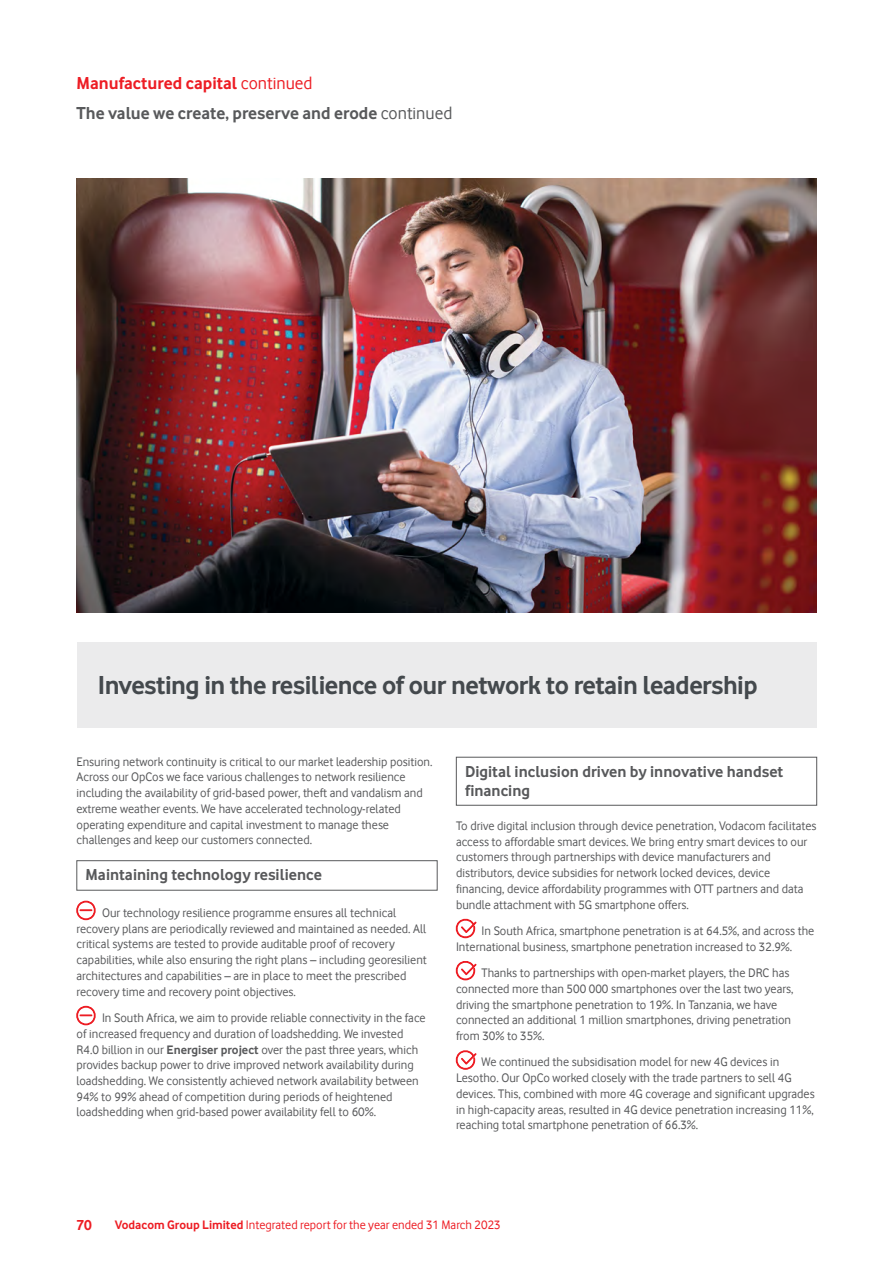
<style>
.page{position:relative;width:893px;height:1263px;background:#fff}
.page>*{position:absolute;margin:0;border:0;box-sizing:border-box;transform-origin:0 0}
.t1{font:700 27px "Vodafone Rg";letter-spacing:-.02em;color:#44494d}
.t2{font:700 18px "Vodafone Rg";color:#58595b}
.t3{font:700 18px "Vodafone Rg";color:#ed1d24}
.t4{font:700 16.5px/19.5px "Vodafone Rg";color:#58595b}
.t5{font:700 15px "Vodafone Rg";color:#ed1d24}
.t6{font:12.75px/15.8px "Vodafone Rg";color:#58595b}
.t7{font:12.75px "Vodafone Rg";color:#ed1d24}
.s1{font-weight:400}
.s2{font-weight:700}
</style>
<div class="page">
<div style="left:77px;top:860px;width:360px;height:30px;border:1px solid #58595b"></div>
<svg style="left:76px;top:901px;width:20px;height:19px"></svg>
<svg style="left:76px;top:1006px;width:20px;height:19px"></svg>
<div style="left:77px;top:642px;width:739px;height:85px;background:#ebebec"></div>
<img style="left:77px;top:179px;width:739px;height:433px">
<div style="left:456px;top:757px;width:361px;height:48px;border:1px solid #58595b"></div>
<svg style="left:455px;top:918px;width:21px;height:20px"></svg>
<svg style="left:455px;top:961px;width:21px;height:19px"></svg>
<svg style="left:455px;top:1050px;width:21px;height:20px"></svg>
<h2 class="t3" style="left:77px;top:72px;width:237px">Manufactured capital <span class="s1">continued</span></h2>
<h2 class="t2" style="left:77px;top:102px;width:377px">The value we create, preserve and erode <span class="s1">continued</span></h2>
<h1 class="t1" style="left:98px;top:669px;width:661px">Investing in the resilience of our network to retain leadership</h1>
<p class="t6" style="left:77px;top:753px;width:358px">Ensuring network continuity is critical to our market leadership position.<br>Across our OpCos we face various challenges to network resilience including the availability of grid-based power, theft and vandalism and extreme weather events. We have accelerated technology-related operating expenditure and capital investment to manage these challenges and keep our customers connected.</p>
<p class="t4" style="left:86px;top:865px;width:238px">Maintaining technology resilience</p>
<p class="t6" style="left:77px;top:905px;width:352px;text-indent:26px">Our technology resilience programme ensures all technical recovery plans are periodically reviewed and maintained as needed. All critical systems are tested to provide auditable proof of recovery capabilities, while also ensuring the right plans – including georesilient architectures and capabilities – are in place to meet the prescribed recovery time and recovery point objectives.</p>
<p class="t6" style="left:77px;top:1010px;width:351px;text-indent:26px">In South Africa, we aim to provide reliable connectivity in the face of increased frequency and duration of loadshedding. We invested R4.0 billion in our <span class="s2">Energiser project</span> over the past three years, which provides backup power to drive improved network availability during loadshedding. We consistently achieved network availability between 94% to 99% ahead of competition during periods of heightened loadshedding when grid-based power availability fell to 60%.</p>
<p class="t4" style="left:465px;top:761px;width:320px">Digital inclusion driven by innovative handset financing</p>
<p class="t6" style="left:456px;top:817px;width:362px">To drive digital inclusion through device penetration, Vodacom facilitates access to affordable smart devices. We bring entry smart devices to our customers through partnerships with device manufacturers and distributors, device subsidies for network locked devices, device financing, device affordability programmes with OTT partners and data bundle attachment with 5G smartphone offers.</p>
<p class="t6" style="left:456px;top:923px;width:360px;text-indent:26px">In South Africa, smartphone penetration is at 64.5%, and across the<br>International business, smartphone penetration increased to 32.9%.</p>
<p class="t6" style="left:456px;top:965px;width:339px;text-indent:26px">Thanks to partnerships with open-market players, the DRC has connected more than 500 000 smartphones over the last two years, driving the smartphone penetration to 19%. In Tanzania, we have connected an additional 1 million smartphones, driving penetration from 30% to 35%.</p>
<p class="t6" style="left:456px;top:1054px;width:360px;text-indent:26px">We continued the subsidisation model for new 4G devices in Lesotho. Our OpCo worked closely with the trade partners to sell 4G devices. This, combined with more 4G coverage and significant upgrades in high-capacity areas, resulted in 4G device penetration increasing 11%, reaching total smartphone penetration of 66.3%.</p>
<p class="t5" style="left:77px;top:1217px;width:17px">70</p>
<p class="t7" style="left:115px;top:1218px;width:387px"><span class="s2">Vodacom Group Limited</span> Integrated report for the year ended 31 March 2023</p>
</div>
